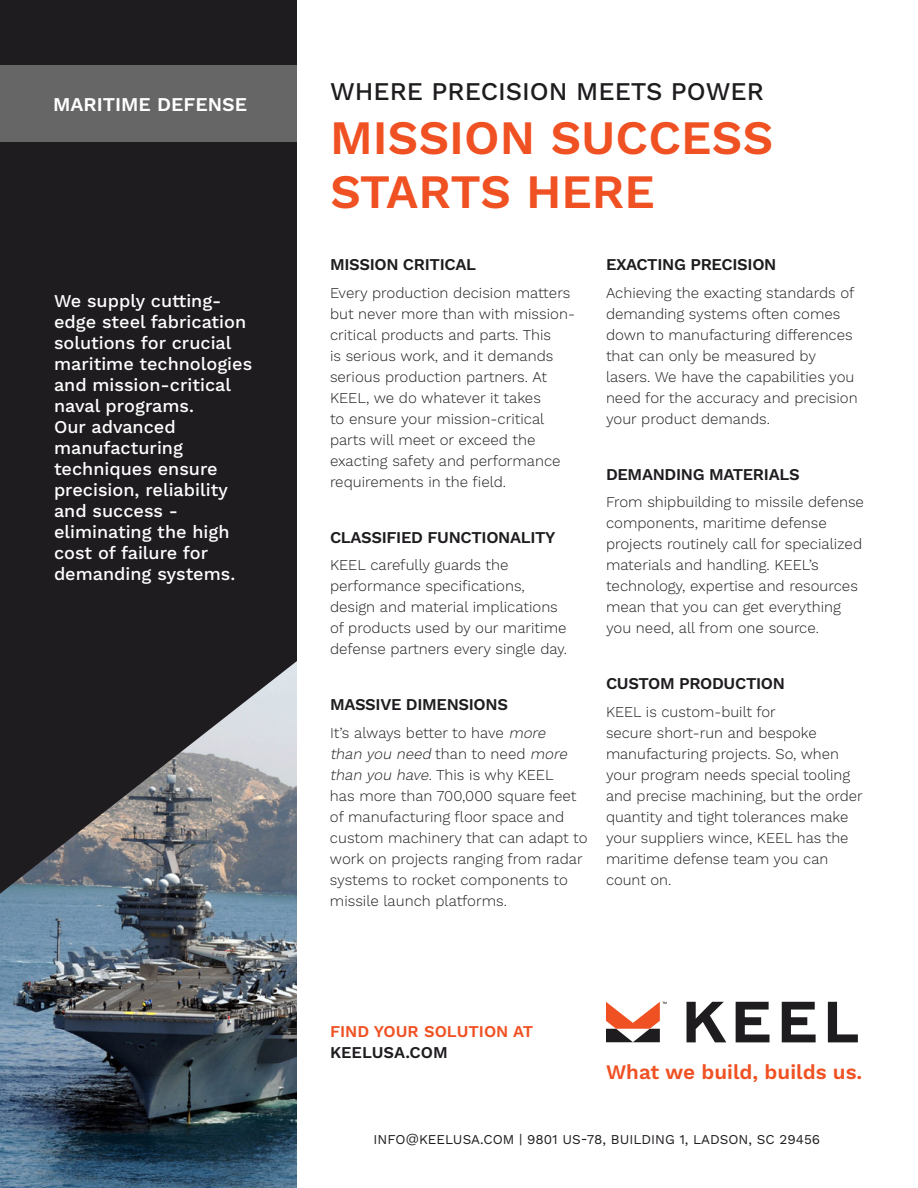
<style>
.page{position:relative;width:918px;height:1188px;background:#fff}
.page>*{position:absolute;margin:0;border:0;box-sizing:border-box;transform-origin:0 0}
.t1{font:600 48px/54px "Work Sans";color:#f05123}
.t2{font:500 25.5px "Work Sans";color:#1f1c1f}
.t3{font:600 20.55px "Work Sans";color:#f05123}
.t4{font:600 19.5px "Work Sans";color:#fff}
.t5{font:500 18px/21px "Work Sans";color:#fff}
.t6{font:600 16.5px "Work Sans";letter-spacing:-.02em;color:#1f1c1f}
.t7{font:600 16.5px "Work Sans";color:#f05123}
.t8{font:600 16.5px "Work Sans";color:#1f1c1f}
.t9{font:300 15px/21px "Work Sans";color:#1f1c1f}
.t10{font:13.5px "Work Sans";color:#1f1c1f}
.s1{font-style:italic}
</style>
<div class="page">
<div style="left:0;top:0;width:297px;height:934px;background:#1f1c1f"></div>
<img style="left:0;top:661px;width:297px;height:527px">
<svg style="left:687px;top:1002px;width:39px;height:40px"></svg>
<svg style="left:736px;top:1002px;width:33px;height:40px"></svg>
<svg style="left:782px;top:1002px;width:34px;height:40px"></svg>
<svg style="left:828px;top:1002px;width:30px;height:40px"></svg>
<svg style="left:606px;top:1002px;width:61px;height:40px"></svg>
<div style="left:0;top:65px;width:297px;height:76px;background:#666667"></div>
<h3 class="t4" style="left:53px;top:93px;width:195px">MARITIME DEFENSE</h3>
<p class="t5" style="left:54px;top:291px;width:200px">We supply cutting&shy;edge steel fabrication solutions for crucial maritime technologies and mission-critical naval programs.<br>Our advanced manufacturing techniques ensure precision, reliability and success - eliminating the high cost of failure for demanding systems.</p>
<h2 class="t2" style="left:330px;top:77px;width:435px">WHERE PRECISION MEETS POWER</h2>
<h1 class="t1" style="left:330px;top:113px;width:445px">MISSION SUCCESS<br>STARTS HERE</h1>
<p class="t6" style="left:330px;top:255px;width:148px">MISSION CRITICAL</p>
<p class="t9" style="left:330px;top:283px;width:246px">Every production decision matters but never more than with mission&shy;critical products and parts. This<br>is serious work, and it demands serious production partners. At<br>KEEL, we do whatever it takes<br>to ensure your mission-critical parts will meet or exceed the exacting safety and performance requirements in the field.</p>
<p class="t6" style="left:330px;top:527px;width:227px">CLASSIFIED FUNCTIONALITY</p>
<p class="t9" style="left:330px;top:555px;width:239px">KEEL carefully guards the performance specifications, design and material implications of products used by our maritime defense partners every single day.</p>
<p class="t6" style="left:330px;top:695px;width:180px">MASSIVE DIMENSIONS</p>
<p class="t9" style="left:330px;top:723px;width:259px">It’s always better to have <span class="s1">more than you need</span> t h a n to n e e d <span class="s1">more than you have</span>. This is why KEEL<br>has more than 700,000 square feet of manufacturing floor space and custom machinery that can adapt to work on projects ranging from radar systems to rocket components to missile launch platforms.</p>
<p class="t6" style="left:606px;top:255px;width:172px">EXACTING PRECISION</p>
<p class="t9" style="left:606px;top:283px;width:253px">Achieving the exacting standards of demanding systems often comes down to manufacturing differences that can only be measured by lasers. We have the capabilities you need for the accuracy and precision your product demands.</p>
<p class="t6" style="left:606px;top:464px;width:195px">DEMANDING MATERIALS</p>
<p class="t9" style="left:606px;top:492px;width:260px">From shipbuilding to missile defense components, maritime defense projects routinely call for specialized materials and handling. KEEL’s technology, expertise and resources mean that you can get everything you need, all from one source.</p>
<p class="t6" style="left:606px;top:674px;width:181px">CUSTOM PRODUCTION</p>
<p class="t9" style="left:606px;top:702px;width:258px">KEEL is custom-built for<br>secure short-run and bespoke manufacturing projects. So, when your program needs special tooling and precise machining, but the order quantity and tight tolerances make your suppliers wince, KEEL has the maritime defense team you can count on.</p>
<p class="t7" style="left:330px;top:1022px;width:205px">FIND YOUR SOLUTION AT</p>
<p class="t8" style="left:330px;top:1043px;width:119px">KEELUSA.COM</p>
<h3 class="t3" style="left:606px;top:1060px;width:258px">What we build, builds us.</h3>
<p class="t10" style="left:374px;top:1132px;width:448px">INFO@KEELUSA.COM | 9801 US-78, BUILDING 1, LADSON, SC 29456</p>
</div>
